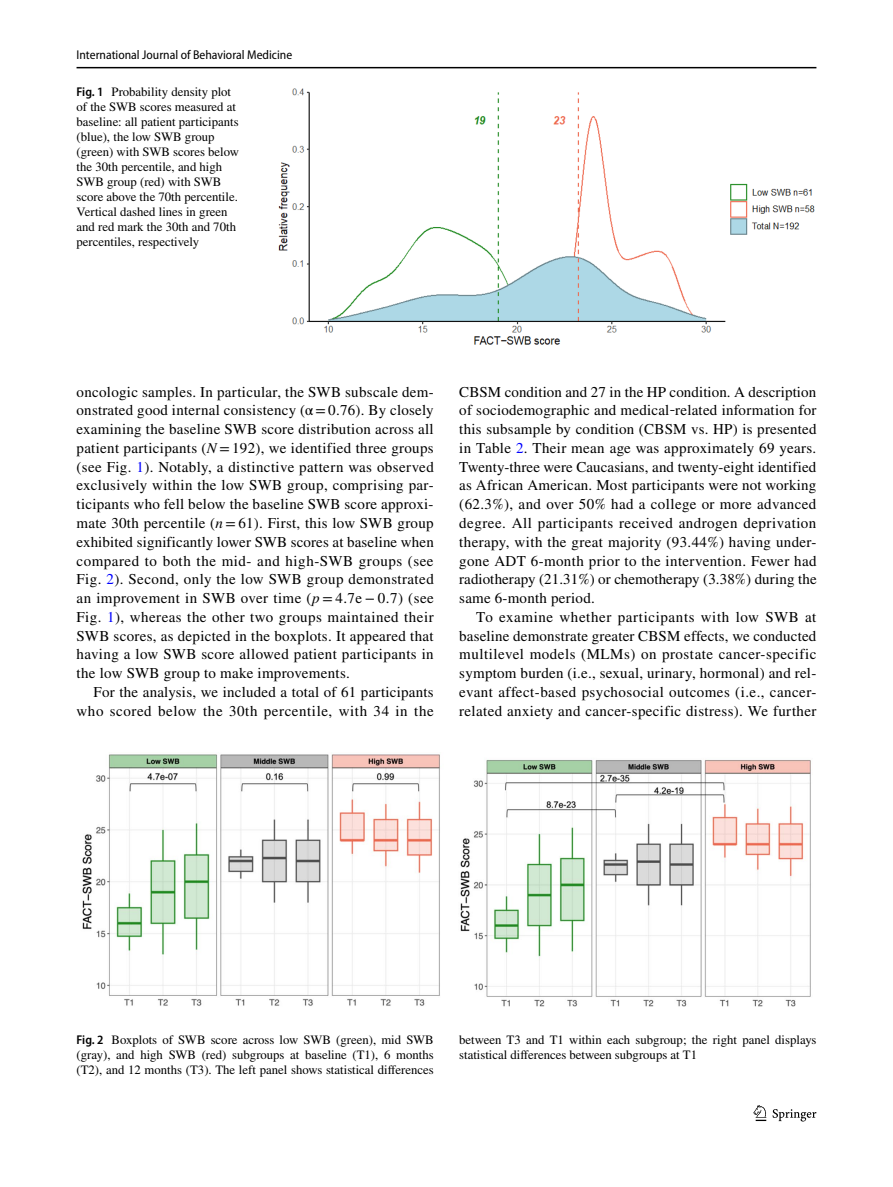
<style>
.page{position:relative;width:893px;height:1187px;background:#fff}
.page>*{position:absolute;margin:0;border:0;box-sizing:border-box;transform-origin:0 0}
.t1{font:15px/18.8px "STIX";letter-spacing:.02em;color:#000;text-align:justify}
.t2{font:12.75px/15px "STIX";color:#000}
.t3{font:semi-condensed 12.75px "Myriad Pro";color:#000}
.s1{font-family:"Myriad Pro";font-weight:600;font-stretch:semi-condensed}
.s2{font-style:italic}
.s3{color:#00f}
.s4{font-family:"Code 2000"}
</style>
<div class="page">
<hr style="left:77px;top:67px;width:739px;height:1px;background:#000">
<svg style="left:753px;top:1105px;width:13px;height:15px"></svg>
<svg style="left:773px;top:1109px;width:43px;height:12px"></svg>
<img style="left:278px;top:88px;width:537px;height:257px">
<img style="left:82px;top:754px;width:729px;height:253px">
<p class="t3" style="left:77px;top:48px;width:217px">International Journal of Behavioral Medicine</p>
<p class="t2" style="left:77px;top:85px;width:164px"><span class="s1">Fig. 1</span> Probability density plot of the SWB scores measured at baseline: all patient participants (blue), the low SWB group (green) with SWB scores below the 30th percentile, and high<br>SWB group (red) with SWB score above the 70th percentile.<br>Vertical dashed lines in green and red mark the 30th and 70th percentiles, respectively</p>
<p class="t1" style="left:77px;top:383px;width:359px">oncologic samples. In particular, the SWB subscale dem&shy;onstrated good internal consistency (α=0.76). By closely examining the baseline SWB score distribution across all patient participants (<span class="s2">N</span>=192), we identified three groups (see Fig. <span class="s3">1</span>). Notably, a distinctive pattern was observed exclusively within the low SWB group, comprising par&shy;ticipants who fell below the baseline SWB score approxi&shy;mate 30th percentile (<span class="s2">n</span>=61). First, this low SWB group exhibited significantly lower SWB scores at baseline when compared to both the mid- and high-SWB groups (see Fig. <span class="s3">2</span>). Second, only the low SWB group demonstrated an improvement in SWB over time (<span class="s2">p</span> = 4.7e − 0.7) (see Fig. <span class="s3">1</span>), whereas the other two groups maintained their SWB scores, as depicted in the boxplots. It appeared that having a low SWB score allowed patient participants in the low SWB group to make improvements.</p>
<p class="t1" style="left:77px;top:683px;width:359px;text-align:right">For the analysis, we included a total of 61 participants who scored below the 30th percentile, with 34 in the</p>
<p class="t1" style="left:459px;top:383px;width:359px">CBSM condition and 27 in the HP condition. A description of sociodemographic and medical<span class="s4">‐</span>related information for this subsample by condition (CBSM vs. HP) is presented in Table <span class="s3">2</span>. Their mean age was approximately 69 years.<br>Twenty-three were Caucasians, and twenty-eight identified as African American. Most participants were not working (62.3%), and over 50% had a college or more advanced degree. All participants received androgen deprivation therapy, with the great majority (93.44%) having under&shy;gone ADT 6-month prior to the intervention. Fewer had radiotherapy (21.31%) or chemotherapy (3.38%) during the same 6-month period.</p>
<p class="t1" style="left:459px;top:608px;width:359px;text-indent:17px">To examine whether participants with low SWB at baseline demonstrate greater CBSM effects, we conducted multilevel models (MLMs) on prostate cancer-specific symptom burden (i.e., sexual, urinary, hormonal) and rel&shy;evant affect-based psychosocial outcomes (i.e., cancer&shy;related anxiety and cancer-specific distress). We further</p>
<p class="t2" style="left:77px;top:1032px;width:359px;text-align:justify"><span class="s1">Fig. 2</span> Boxplots of SWB score across low SWB (green), mid SWB (gray), and high SWB (red) subgroups at baseline (T1), 6 months (T2), and 12 months (T3). The left panel shows statistical differences</p>
<p class="t2" style="left:459px;top:1032px;width:359px">between T3 and T1 within each subgroup; the right panel displays statistical differences between subgroups at T1</p>
</div>
